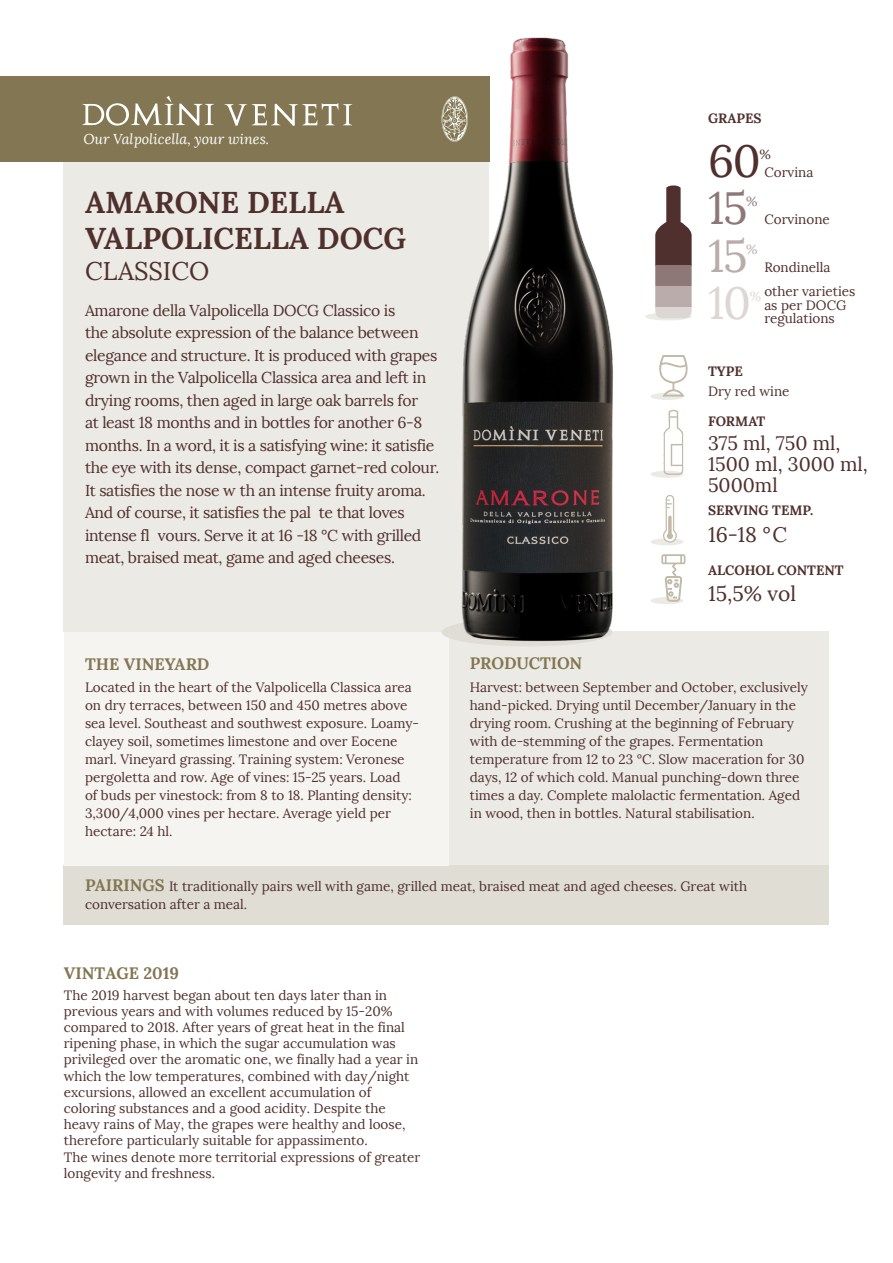
<style>
.page{position:relative;width:893px;height:1263px;background:#fff}
.page>*{position:absolute;margin:0;border:0;box-sizing:border-box;transform-origin:0 0}
.t1{font:45px "Lora";color:#4f302e}
.t2{font:45px "Lora";color:#8d7877}
.t3{font:45px "Lora";color:#b9acab}
.t4{font:45px "Lora";color:#dcd6d5}
.t5{font:700 30px/36px "Lora";color:#4f302e}
.t6{font:25.5px "Lora";color:#4f302e}
.t7{font:21px "Lora";color:#4f302e}
.t8{font:19.5px/21px "Lora";color:#4f302e}
.t9{font:700 16.5px "Lora";color:#837652}
.t10{font:15.75px/22.5px "Lora";letter-spacing:-.02em;color:#4f302e}
.t11{font:italic 14.25px "Lora";color:#fff}
.t12{font:13.5px/18px "Lora";color:#4f302e}
.t13{font:700 13.5px "Lora";color:#4f302e}
.t14{font:13.2px "Lora";color:#4f302e}
.t15{font:13.2px "Lora";color:#8d7877}
.t16{font:13.2px "Lora";color:#b9acab}
.t17{font:13.2px "Lora";color:#dcd6d5}
.s1{font-weight:700;font-size:16.5px;color:#837652}
.s2{font-style:inherit}
</style>
<div class="page">
<div style="left:645px;top:313px;width:46px;height:7px;background:#eceae5;border-radius:50%"></div>
<div style="left:64px;top:865px;width:765px;height:59px;background:#e0ddd4"></div>
<div style="left:651px;top:393px;width:32px;height:7px;background:#eceae5;border-radius:50%"></div>
<svg style="left:659px;top:355px;width:29px;height:42px"></svg>
<div style="left:651px;top:471px;width:32px;height:7px;background:#eceae5;border-radius:50%"></div>
<svg style="left:663px;top:409px;width:20px;height:66px"></svg>
<div style="left:651px;top:538px;width:32px;height:7px;background:#eceae5;border-radius:50%"></div>
<svg style="left:663px;top:495px;width:14px;height:48px"></svg>
<div style="left:651px;top:597px;width:32px;height:7px;background:#eceae5;border-radius:50%"></div>
<svg style="left:662px;top:554px;width:23px;height:47px"></svg>
<div style="left:64px;top:162px;width:425px;height:469px;background:#eceae5"></div>
<div style="left:449px;top:631px;width:380px;height:234px;background:#eceae5"></div>
<div style="left:64px;top:632px;width:385px;height:233px;background:#f5f4f1"></div>
<div style="left:442px;top:618px;width:170px;height:28px;background:#e0ddd4;border-radius:50%"></div>
<div style="left:655px;top:306px;width:37px;height:12px;background:#dcd6d5"></div>
<svg style="left:655px;top:185px;width:37px;height:81px;fill:#4f302e"></svg>
<div style="left:655px;top:266px;width:37px;height:20px;background:#8d7877"></div>
<div style="left:655px;top:286px;width:37px;height:20px;background:#b9acab"></div>
<img style="left:454px;top:37px;width:159px;height:609px">
<div style="left:0;top:77px;width:489px;height:85px;background:#837652"></div>
<svg style="left:82px;top:96px;width:132px;height:30px"></svg>
<svg style="left:224px;top:103px;width:129px;height:23px"></svg>
<svg style="left:442px;top:96px;width:26px;height:46px"></svg>
<p class="t11" style="left:83px;top:130px;width:187px">Our Valpolicella, your wines.</p>
<p class="t5" style="left:85px;top:184px;width:322px">AMARONE DELLA<br>VALPOLICELLA DOCG</p>
<p class="t6" style="left:85px;top:255px;width:126px">CLASSICO</p>
<p class="t10" style="left:85px;top:299px;width:356px">Amarone della Valpolicella DOCG Classico is<br>the absolute expression of the balance between elegance and structure. It is produced with grapes grown in the Valpolicella Classica area and left in drying rooms, then aged in large oak barrels for<br>at least 18 months and in bottles for another 6-8 months. In a word, it is a satisfying wine: it satisfie the eye with its dense, compact garnet-red colour.<br>It satisfies the nose w th an intense fruity aroma.<br>And of course, it satisfies the pal te that loves intense fl vours. Serve it at 16 -18 °C with grilled meat, braised meat, game and aged cheeses.</p>
<p class="t9" style="left:85px;top:653px;width:126px">THE VINEYARD</p>
<p class="t12" style="left:85px;top:679px;width:336px">Located in the heart of the Valpolicella Classica area on dry terraces, between 150 and 450 metres above sea level. Southeast and southwest exposure. Loamy&shy;clayey soil, sometimes limestone and over Eocene marl. Vineyard grassing. Training system: Veronese pergoletta and row. Age of vines: 15-25 years. Load<br>of buds per vinestock: from 8 to 18. Planting density:<br>3,300/4,000 vines per hectare. Average yield per hectare: 24 hl.</p>
<p class="t13" style="left:708px;top:110px;width:55px">GRAPES</p>
<p class="t1" style="left:708px;top:133px;width:54px">60</p>
<p class="t14" style="left:759px;top:146px;width:13px">%</p>
<p class="t2" style="left:708px;top:180px;width:41px">15</p>
<p class="t15" style="left:746px;top:193px;width:13px">%</p>
<p class="t3" style="left:708px;top:228px;width:41px">15</p>
<p class="t16" style="left:746px;top:241px;width:13px">%</p>
<p class="t12" style="left:764px;top:163px;width:51px">Corvina</p>
<p class="t12" style="left:764px;top:210px;width:67px">Corvinone</p>
<p class="t12" style="left:764px;top:258px;width:68px">Rondinella</p>
<p class="t12" style="left:764px;top:285px;width:93px;line-height:13.5px">other varieties as per DOCG regulations</p>
<p class="t4" style="left:708px;top:276px;width:45px">10</p>
<p class="t17" style="left:750px;top:288px;width:13px">%</p>
<p class="t13" style="left:708px;top:362px;width:36px">TYPE</p>
<p class="t12" style="left:708px;top:383px;width:83px">Dry red wine</p>
<p class="t13" style="left:708px;top:413px;width:59px">FORMAT</p>
<p class="t8" style="left:708px;top:433px;width:161px">375 ml, 750 ml,<br>1500 ml, 3000 ml,</p>
<p class="t8" style="left:708px;top:475px;width:71px">5000ml</p>
<p class="t13" style="left:708px;top:502px;width:107px">SERVING TEMP.</p>
<p class="t7" style="left:708px;top:521px;width:81px">16-18 °C</p>
<p class="t13" style="left:708px;top:561px;width:137px">ALCOHOL CONTENT</p>
<p class="t7" style="left:708px;top:581px;width:90px">15,5% vol</p>
<p class="t9" style="left:470px;top:653px;width:114px">PRODUCTION</p>
<p class="t12" style="left:470px;top:678px;width:340px">Harvest: between September and October, exclusively hand-picked. Drying until December/January in the drying room. Crushing at the beginning of February with de-stemming of the grapes. Fermentation temperature from 12 to 23 °C. Slow maceration for 30 days, 12 of which cold. Manual punching-down three times a day. Complete malolactic fermentation. Aged in wood, then in bottles. Natural stabilisation.</p>
<p class="t12" style="left:85px;top:877px;width:664px"><span class="s1">PAIRINGS</span> It traditionally pairs well with game, grilled meat, braised meat and aged cheeses. Great with conversation after a meal.</p>
<p class="t9" style="left:64px;top:962px;width:117px">VINTAGE 201<span class="s2">9</span></p>
<p class="t12" style="left:64px;top:987px;width:358px;line-height:16.2px">The 2019 harvest began about ten days later than in previous years and with volumes reduced by 15-20% compared to 2018. After years of great heat in the final ripening phase, in which the sugar accumulation was privileged over the aromatic one, we finally had a year in which the low temperatures, combined with day/night excursions, allowed an excellent accumulation of coloring substances and a good acidity. Despite the heavy rains of May, the grapes were healthy and loose, therefore particularly suitable for appassimento.<br>The wines denote more territorial expressions of greater longevity and freshness.</p>
</div>
